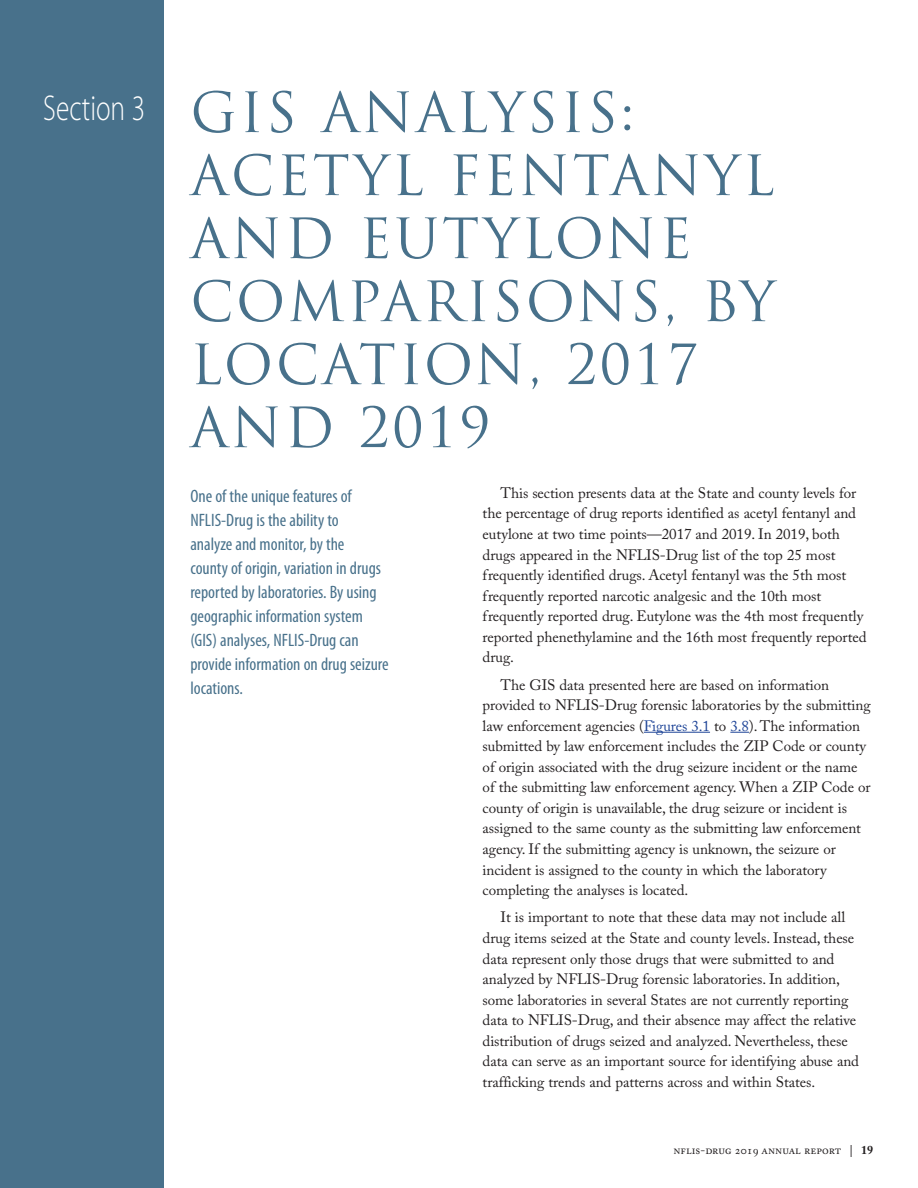
<style>
.page{position:relative;width:918px;height:1188px;background:#fff}
.page>*{position:absolute;margin:0;border:0;box-sizing:border-box;transform-origin:0 0}
.t1{font:54px/63px "Trajan Pro";letter-spacing:.05em;color:#48718b}
.t2{font:300 36px "Myriad Pro";color:#fff;scale:.76 1}
.t3{font:condensed 18px/24px "Myriad Pro";color:#48718b}
.t4{font:15px/20.5px "Adobe Caslon Pro";letter-spacing:-.005em;color:#231f20}
.t5{font:12px "Adobe Caslon Pro";color:#231f20}
.s1{color:#1e4497}
.s2{font-family:"Myriad Pro"}
.s3{font-weight:700}
</style>
<div class="page">
<div style="left:0;top:0;width:163px;height:1188px;background:#48718b"></div>
<hr style="left:644px;top:732px;width:66px;height:1px;background:#1e4497">
<svg style="left:730px;top:732px;width:19px;height:1px"></svg>
<h2 class="t2" style="left:43px;top:88px;width:136px">Section 3</h2>
<h2 class="t1" style="left:190px;top:80px;width:586px">GIS ANALYSIS:<br>ACETYL FENTANYL<br>AND EUTYLONE<br>COMPARISONS, BY<br>LOCATION, 2017<br>AND 2019</h2>
<p class="t3" style="left:190px;top:484px;width:200px">One of the unique features of<br>NFLIS-Drug is the ability to<br>analyze and monitor, by the<br>county of origin, variation in drugs reported by laboratories. By using geographic information system (GIS) analyses, NFLIS-Drug can provide information on drug seizure locations.</p>
<p class="t4" style="left:483px;top:482px;width:385px;text-indent:18px">This section presents data at the State and county levels for the percentage of drug reports identified as acetyl fentanyl and eutylone at two time points—2017 and 2019. In 2019, both drugs appeared in the NFLIS-Drug list of the top 25 most frequently identified drugs. Acetyl fentanyl was the 5th most frequently reported narcotic analgesic and the 10th most frequently reported drug. Eutylone was the 4th most frequently reported phenethylamine and the 16th most frequently reported drug.</p>
<p class="t4" style="left:483px;top:674px;width:390px;text-indent:18px">The GIS data presented here are based on information provided to NFLIS-Drug forensic laboratories by the submitting law enforcement agencies (<span class="s1">Figures 3.1</span> to <span class="s1">3.8</span>). The information submitted by law enforcement includes the ZIP Code or county of origin associated with the drug seizure incident or the name of the submitting law enforcement agency. When a ZIP Code or county of origin is unavailable, the drug seizure or incident is assigned to the same county as the submitting law enforcement agency. If the submitting agency is unknown, the seizure or incident is assigned to the county in which the laboratory completing the analyses is located.</p>
<p class="t4" style="left:483px;top:907px;width:378px;text-indent:18px">It is important to note that these data may not include all drug items seized at the State and county levels. Instead, these data represent only those drugs that were submitted to and analyzed by NFLIS-Drug forensic laboratories. In addition, some laboratories in several States are not currently reporting data to NFLIS-Drug, and their absence may affect the relative distribution of drugs seized and analyzed. Nevertheless, these data can serve as an important source for identifying abuse and trafficking trends and patterns across and within States.</p>
<p class="t5" style="left:673px;top:1143px;width:201px">nflis-drug 2019 annual report <span class="s2">|</span> <span class="s3">19</span></p>
</div>
